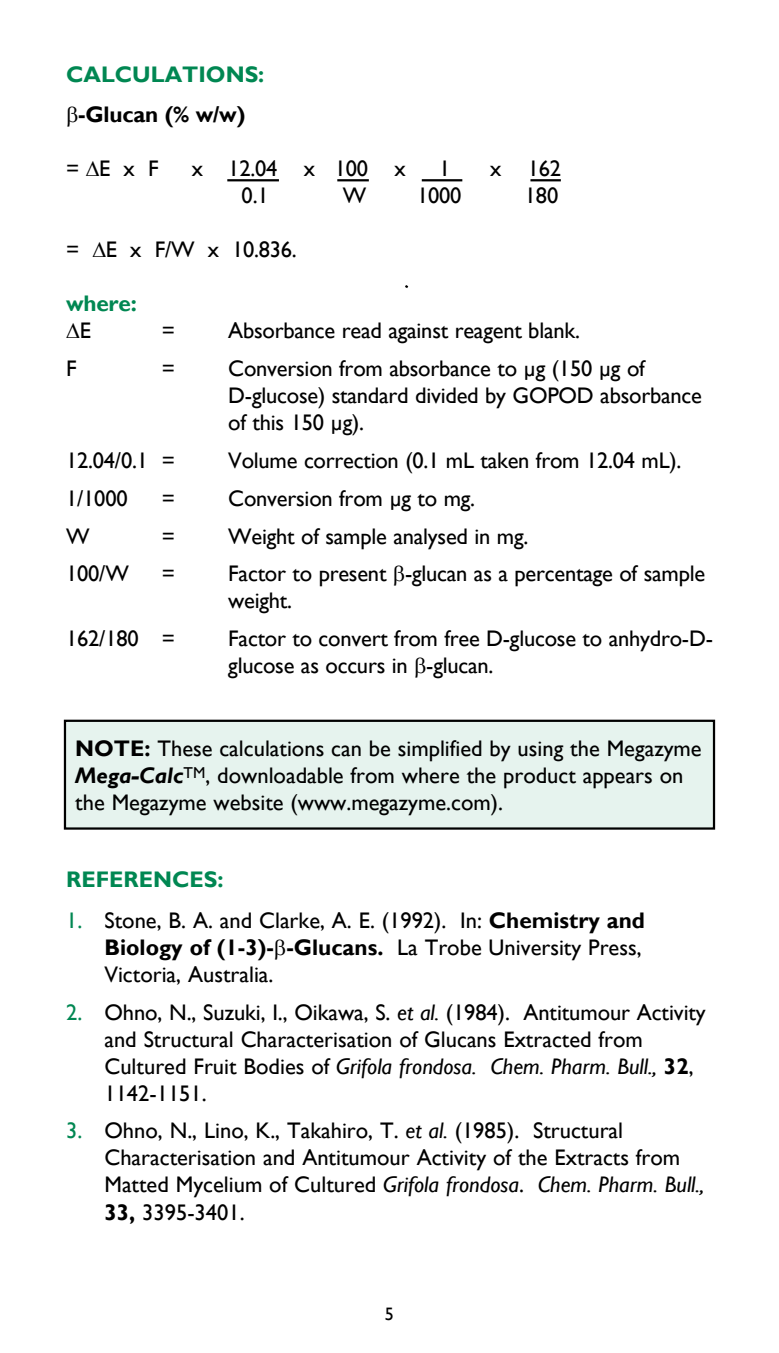
<style>
.page{position:relative;width:779px;height:1353px;background:#fff}
.page>*{position:absolute;margin:0;border:0;box-sizing:border-box;transform-origin:0 0}
.t1{font:22.5px/27px "Gill Sans";letter-spacing:-.005em;color:#000}
.t2{font:700 22.5px "Gill Sans";color:#008752}
.t3{font:700 22.5px "Gill Sans";letter-spacing:-.01em;color:#000}
.t4{font:18px "Gill Sans";color:#000}
.s1{font-weight:700}
.s2{font-weight:700;font-style:italic}
.s3{color:#008752}
.s4{font-style:italic}
</style>
<div class="page">
<hr style="left:530px;top:179px;width:30px;height:2px;background:#000">
<hr style="left:421px;top:179px;width:41px;height:2px;background:#000">
<hr style="left:337px;top:179px;width:31px;height:2px;background:#000">
<div style="left:65px;top:720px;width:648px;height:108px;background:#e6f3ee"></div>
<div style="left:64px;top:719px;width:650px;height:110px;border:2px solid #000"></div>
<hr style="left:227px;top:179px;width:52px;height:2px;background:#000">
<p class="t2" style="left:66px;top:60px;width:200px">CALCULATIONS:</p>
<p class="t3" style="left:78px;top:101px;width:168px">-Glucan (% w/w)</p>
<p class="t1" style="left:66px;top:155px;width:94px">= ∆E x F</p>
<p class="t1" style="left:191px;top:155px;width:215px">x 12.04 x 100 x</p>
<p class="t1" style="left:439px;top:155px;width:13px">1</p>
<p class="t1" style="left:490px;top:155px;width:72px">x 162</p>
<p class="t1" style="left:241px;top:182px;width:28px">0.1</p>
<p class="t1" style="left:342px;top:182px;width:25px">W</p>
<p class="t1" style="left:417px;top:182px;width:46px">1000</p>
<p class="t1" style="left:524px;top:182px;width:35px">180</p>
<p class="t1" style="left:66px;top:236px;width:232px">= ∆E x F/W x 10.836.</p>
<p class="t2" style="left:66px;top:290px;width:72px">where:</p>
<p class="t1" style="left:80px;top:317px;width:13px">E</p>
<p class="t1" style="left:162px;top:317px;width:15px">=</p>
<p class="t1" style="left:228px;top:317px;width:353px">Absorbance read against reagent blank.</p>
<p class="t1" style="left:66px;top:355px;width:12px">F</p>
<p class="t1" style="left:162px;top:355px;width:15px">=</p>
<p class="t1" style="left:228px;top:355px;width:475px">Conversion from absorbance to µg (150 µg of<br>D-glucose) standard divided by GOPOD absorbance of this 150 µg).</p>
<p class="t1" style="left:66px;top:447px;width:110px">12.04/0.1 =</p>
<p class="t1" style="left:228px;top:447px;width:454px">Volume correction (0.1 mL taken from 12.04 mL).</p>
<p class="t1" style="left:66px;top:485px;width:63px">1/1000</p>
<p class="t1" style="left:162px;top:485px;width:15px">=</p>
<p class="t1" style="left:228px;top:485px;width:248px">Conversion from µg to mg.</p>
<p class="t1" style="left:66px;top:523px;width:25px">W</p>
<p class="t1" style="left:162px;top:523px;width:15px">=</p>
<p class="t1" style="left:228px;top:523px;width:301px">Weight of sample analysed in mg.</p>
<p class="t1" style="left:66px;top:560px;width:64px">100/W</p>
<p class="t1" style="left:162px;top:560px;width:15px">=</p>
<p class="t1" style="left:228px;top:560px;width:478px">Factor to present -glucan as a percentage of sample weight.</p>
<p class="t1" style="left:66px;top:625px;width:110px">162/180 =</p>
<p class="t1" style="left:228px;top:625px;width:486px">Factor to convert from free D-glucose to anhydro-D&shy;glucose as occurs in -glucan.</p>
<p class="t1" style="left:75px;top:735px;width:627px"><span class="s1">NOTE:</span> These calculations can be simplified by using the Megazyme<br><span class="s2">Mega-Calc</span><sup>TM</sup>, downloadable from where the product appears on the Megazyme website (www.megazyme.com).</p>
<p class="t2" style="left:66px;top:865px;width:159px">REFERENCES:</p>
<p class="t1" style="left:104px;top:906px;width:541px;text-indent:-38px"><span class="s3">1.</span> Stone, B. A. and Clarke, A. E. (1992). In: <span class="s1">Chemistry and<br>Biology of (1-3)- -Glucans.</span> La Trobe University Press,<br>Victoria, Australia.</p>
<p class="t1" style="left:104px;top:998px;width:602px;text-indent:-38px"><span class="s3">2.</span> Ohno, N., Suzuki, I., Oikawa, S. <span class="s4">et al.</span> (1984). Antitumour Activity and Structural Characterisation of Glucans Extracted from Cultured Fruit Bodies of <span class="s4">Grifola frondosa. Chem. Pharm. Bull.,</span> <span class="s1">32</span>, 1142-1151.</p>
<p class="t1" style="left:104px;top:1117px;width:601px;text-indent:-38px"><span class="s3">3.</span> Ohno, N., Lino, K., Takahiro, T. <span class="s4">et al.</span> (1985). Structural Characterisation and Antitumour Activity of the Extracts from Matted Mycelium of Cultured <span class="s4">Grifola frondosa</span>. <span class="s4">Chem. Pharm. Bull., </span><span class="s1">33,</span> 3395-3401.</p>
<p class="t4" style="left:385px;top:1302px;width:10px">5</p>
</div>
